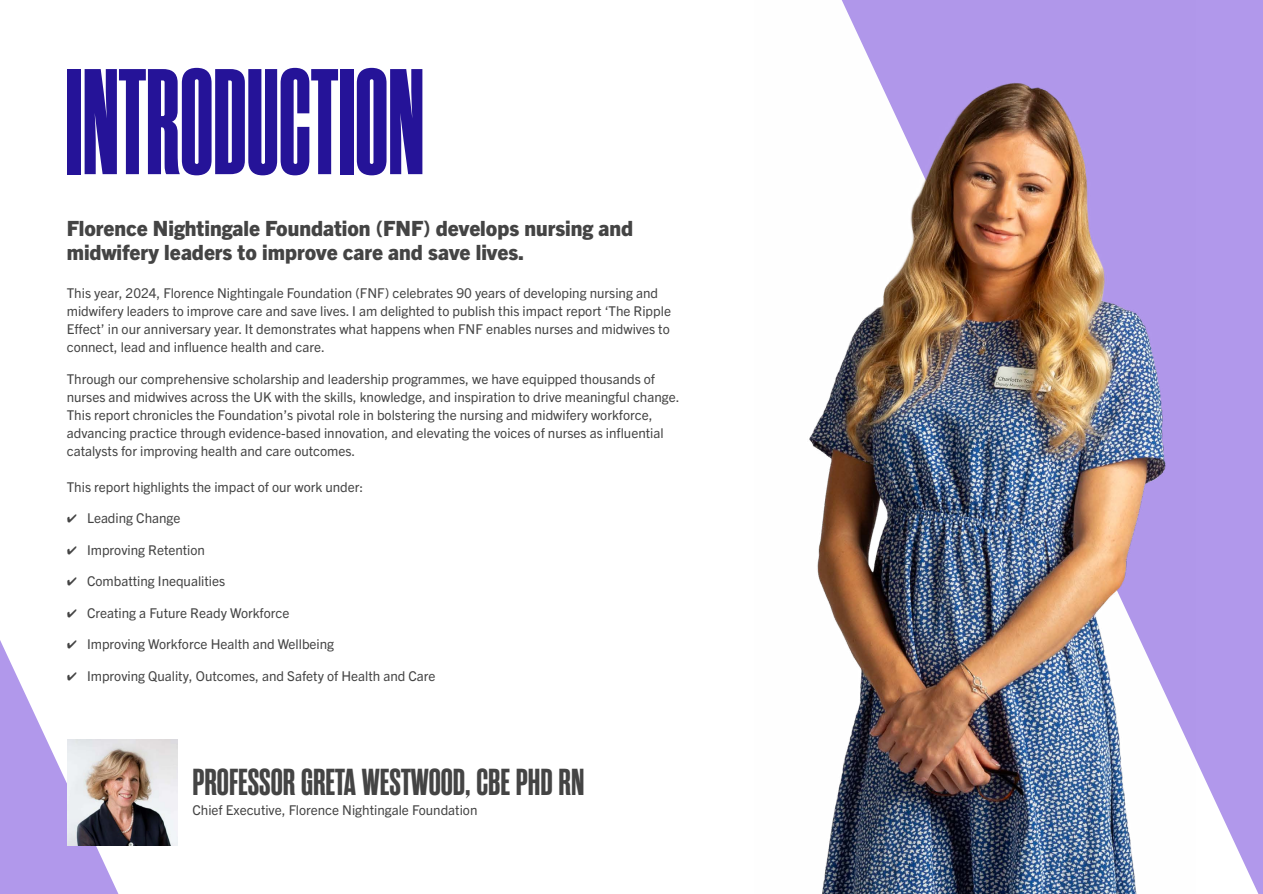
<style>
.page{position:relative;width:1263px;height:894px;background:#fff}
.page>*{position:absolute;margin:0;border:0;box-sizing:border-box;transform-origin:0 0}
.t1{font:800 150px "Rama Gothic C";color:#251398}
.t2{font:700 37.5px "Rama Gothic M";color:#444}
.t3{font:800 21px/24px "Trade Gothic Next";color:#444}
.t4{font:13.5px/18px "Trade Gothic Next";color:#444}
</style>
<div class="page">
<svg style="left:1195px;top:0;width:68px;height:893px;background:#b69fec"></svg>
<img style="left:118px;top:739px;width:59px;height:106px">
<img style="left:809px;top:0;width:386px;height:893px">
<svg style="left:0;top:640px;width:118px;height:253px"></svg>
<h1 class="t1" style="left:66px;top:53px;width:360px">INTRODUCTION</h1>
<h3 class="t3" style="left:67px;top:215px;width:568px">Florence Nightingale Foundation (FNF) develops nursing and midwifery leaders to improve care and save lives.</h3>
<p class="t4" style="left:67px;top:284px;width:606px">This year, 2024, Florence Nightingale Foundation (FNF) celebrates 90 years of developing nursing and midwifery leaders to improve care and save lives. I am delighted to publish this impact report ‘The Ripple Effect’ in our anniversary year. It demonstrates what happens when FNF enables nurses and midwives to connect, lead and influence health and care.</p>
<p class="t4" style="left:67px;top:369px;width:614px">Through our comprehensive scholarship and leadership programmes, we have equipped thousands of nurses and midwives across the UK with the skills, knowledge, and inspiration to drive meaningful change.<br>This report chronicles the Foundation’s pivotal role in bolstering the nursing and midwifery workforce, advancing practice through evidence-based innovation, and elevating the voices of nurses as influential catalysts for improving health and care outcomes.</p>
<p class="t4" style="left:67px;top:477px;width:298px">This report highlights the impact of our work under:</p>
<p class="t4" style="left:87px;top:509px;width:95px">Leading Change</p>
<p class="t4" style="left:87px;top:540px;width:119px">Improving Retention</p>
<p class="t4" style="left:87px;top:572px;width:140px">Combatting Inequalities</p>
<p class="t4" style="left:87px;top:603px;width:204px">Creating a Future Ready Workforce</p>
<p class="t4" style="left:87px;top:635px;width:249px">Improving Workforce Health and Wellbeing</p>
<p class="t4" style="left:87px;top:666px;width:350px">Improving Quality, Outcomes, and Safety of Health and Care</p>
<h2 class="t2" style="left:192px;top:762px;width:393px">PROFESSOR GRETA WESTWOOD, CBE PHD RN</h2>
<p class="t4" style="left:192px;top:800px;width:286px">Chief Executive, Florence Nightingale Foundation</p>
</div>
